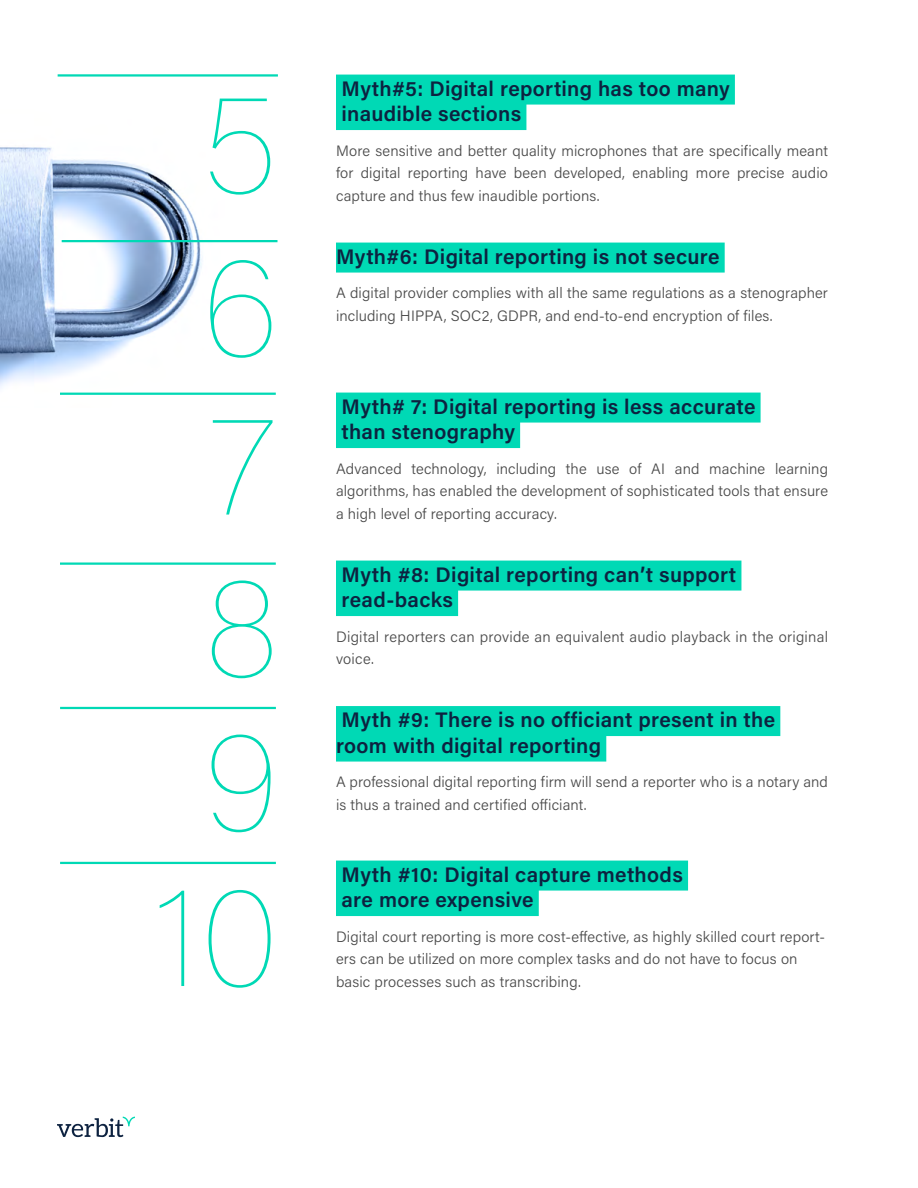
<style>
.page{position:relative;width:918px;height:1188px;background:#fff}
.page>*{position:absolute;margin:0;border:0;box-sizing:border-box;transform-origin:0 0}
.t1{font:100 142.5px/158.2px "Acumin Pro";color:#00d9b5;text-align:justify}
.t2{font:600 21px/25.5px "Acumin Pro";letter-spacing:.015em;color:#0d2240}
.t3{font:300 15px/22.5px "Acumin Pro";letter-spacing:.01em;color:#484848}
</style>
<div class="page">
<svg style="left:57px;top:1117px;width:78px;height:20px"></svg>
<img style="left:0;top:147px;width:225px;height:246px">
<div style="left:336px;top:75px;width:399px;height:30px;background:#00d9b5"></div>
<div style="left:336px;top:100px;width:190px;height:30px;background:#00d9b5"></div>
<div style="left:336px;top:243px;width:389px;height:30px;background:#00d9b5"></div>
<div style="left:336px;top:393px;width:425px;height:30px;background:#00d9b5"></div>
<div style="left:336px;top:418px;width:184px;height:30px;background:#00d9b5"></div>
<div style="left:336px;top:561px;width:405px;height:30px;background:#00d9b5"></div>
<div style="left:336px;top:586px;width:122px;height:30px;background:#00d9b5"></div>
<div style="left:336px;top:706px;width:444px;height:30px;background:#00d9b5"></div>
<div style="left:336px;top:732px;width:270px;height:30px;background:#00d9b5"></div>
<div style="left:336px;top:861px;width:352px;height:30px;background:#00d9b5"></div>
<div style="left:336px;top:886px;width:203px;height:30px;background:#00d9b5"></div>
<hr style="left:62px;top:240px;width:216px;height:2px;background:#00d9b5">
<hr style="left:60px;top:393px;width:216px;height:2px;background:#00d9b5">
<hr style="left:60px;top:562px;width:216px;height:3px;background:#00d9b5">
<hr style="left:58px;top:74px;width:220px;height:3px;background:#00d9b5">
<hr style="left:60px;top:707px;width:216px;height:2px;background:#00d9b5">
<hr style="left:60px;top:862px;width:216px;height:2px;background:#00d9b5">
<h1 class="t1" style="left:202px;top:59px;width:79px">5</h1>
<h1 class="t1" style="left:202px;top:222px;width:79px">6<br>7<br>8<br>9</h1>
<h1 class="t1" style="left:156px;top:852px;width:124px">10</h1>
<h2 class="t2" style="left:342px;top:75px;width:390px">Myth#5: Digital reporting has too many inaudible sections</h2>
<p class="t3" style="left:336px;top:138px;width:494px;text-align:justify">More sensitive and better quality microphones that are specifically meant for digital reporting have been developed, enabling more precise audio capture and thus few inaudible portions.</p>
<h2 class="t2" style="left:336px;top:243px;width:385px">Myth#6: Digital reporting is not secure</h2>
<p class="t3" style="left:336px;top:281px;width:494px">A digital provider complies with all the same regulations as a stenographer including HIPPA, SOC2, GDPR, and end-to-end encryption of files.</p>
<h2 class="t2" style="left:342px;top:393px;width:415px">Myth# 7: Digital reporting is less accurate than stenography</h2>
<p class="t3" style="left:336px;top:456px;width:494px;text-align:justify">Advanced technology, including the use of AI and machine learning algorithms, has enabled the development of sophisticated tools that ensure a high level of reporting accuracy.</p>
<h2 class="t2" style="left:342px;top:561px;width:396px">Myth #8: Digital reporting can’t support read-backs</h2>
<p class="t3" style="left:336px;top:624px;width:494px">Digital reporters can provide an equivalent audio playback in the original voice.</p>
<h2 class="t2" style="left:336px;top:706px;width:441px">Myth #9: There is no officiant present in the room with digital reporting</h2>
<p class="t3" style="left:336px;top:770px;width:494px">A professional digital reporting firm will send a reporter who is a notary and is thus a trained and certified officiant.</p>
<h2 class="t2" style="left:342px;top:861px;width:343px">Myth #10: Digital capture methods are more expensive</h2>
<p class="t3" style="left:336px;top:924px;width:491px">Digital court reporting is more cost-effective, as highly skilled court report&shy;ers can be utilized on more complex tasks and do not have to focus on basic processes such as transcribing.</p>
</div>
